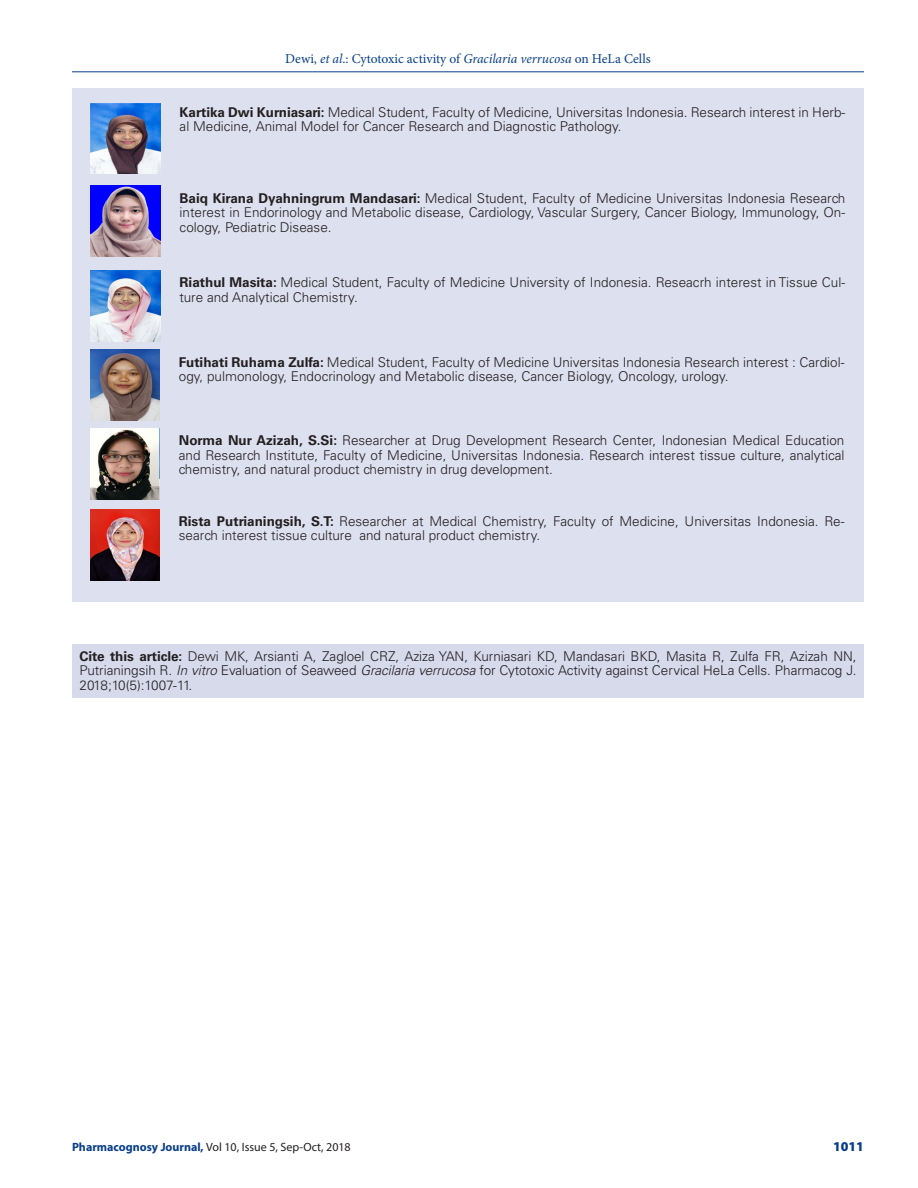
<style>
.page{position:relative;width:918px;height:1188px;background:#fff}
.page>*{position:absolute;margin:0;border:0;box-sizing:border-box;transform-origin:0 0}
.ABS_AU_TX{font:300 13.5px/14.2px "Univers LT Std";color:#231f20}
.ABS_TXT{font:300 13.5px/14.2px "Univers LT Std";letter-spacing:-.005em;color:#231f20;text-align:justify}
.t1{font:13.5px "Minion Pro";color:#083e89}
.t2{font:900 13.5px "Myriad Pro";color:#083e89}
.t3{font:12px "Myriad Pro";color:#231f20}
.s1{font-style:italic}
.s2{font-weight:700}
.s3{font-weight:700;color:#083e89}
</style>
<div class="page">
<hr style="left:72px;top:72px;width:792px;height:1px;background:#083e89">
<div style="left:72px;top:644px;width:792px;height:53px;background:#d6daeb"></div>
<div style="left:72px;top:88px;width:792px;height:513px;background:#dde0ee"></div>
<img style="left:91px;top:103px;width:69px;height:71px">
<img style="left:91px;top:186px;width:69px;height:71px">
<img style="left:91px;top:270px;width:69px;height:71px">
<img style="left:90px;top:350px;width:70px;height:71px">
<img style="left:90px;top:428px;width:70px;height:71px">
<img style="left:90px;top:509px;width:70px;height:71px">
<p class="t1" style="left:285px;top:50px;width:367px">Dewi, <span class="s1">et al</span>.: Cytotoxic activity of <span class="s1">Gracilaria verrucosa</span> on HeLa Cells</p>
<p class="ABS_AU_TX" style="left:180px;top:105px;width:667px"><span class="s2">Kartika Dwi Kurniasari:</span> Medical Student, Faculty of Medicine, Universitas Indonesia. Research interest in Herb&shy;al Medicine, Animal Model for Cancer Research and Diagnostic Pathology.</p>
<p class="ABS_AU_TX" style="left:180px;top:191px;width:667px;text-align:justify"><span class="s2">Baiq Kirana Dyahningrum Mandasari:</span> Medical Student, Faculty of Medicine Universitas Indonesia Research interest in Endorinology and Metabolic disease, Cardiology, Vascular Surgery, Cancer Biology, Immunology, On&shy;cology, Pediatric Disease.</p>
<p class="ABS_AU_TX" style="left:180px;top:276px;width:667px"><span class="s2">Riathul Masita:</span> Medical Student, Faculty of Medicine University of Indonesia. Reseacrh interest in Tissue Cul&shy;ture and Analytical Chemistry.</p>
<p class="ABS_AU_TX" style="left:179px;top:355px;width:667px"><span class="s2">Futihati Ruhama Zulfa:</span> Medical Student, Faculty of Medicine Universitas Indonesia Research interest : Cardiol&shy;ogy, pulmonology, Endocrinology and Metabolic disease, Cancer Biology, Oncology, urology.</p>
<p class="ABS_AU_TX" style="left:179px;top:433px;width:667px;text-align:justify"><span class="s2">Norma Nur Azizah, S.Si:</span> Researcher at Drug Development Research Center, Indonesian Medical Education and Research Institute, Faculty of Medicine, Universitas Indonesia. Research interest tissue culture, analytical chemistry, and natural product chemistry in drug development.</p>
<p class="ABS_AU_TX" style="left:179px;top:514px;width:667px"><span class="s2">Rista Putrianingsih, S.T:</span> Researcher at Medical Chemistry, Faculty of Medicine, Universitas Indonesia. Re&shy;search interest tissue culture and natural product chemistry.</p>
<p class="ABS_TXT" style="left:80px;top:649px;width:779px"><span class="s2">Cite this article:</span> Dewi MK, Arsianti A, Zagloel CRZ, Aziza YAN, Kurniasari KD, Mandasari BKD, Masita R, Zulfa FR, Azizah NN, Putrianingsih R. <span class="s1">In vitro</span> Evaluation of Seaweed <span class="s1">Gracilaria verrucosa</span> for Cytotoxic Activity against Cervical HeLa Cells. Pharmacog J.<br>2018;10(5):1007-11.</p>
<p class="t3" style="left:72px;top:1139px;width:280px"><span class="s3">Pharmacognosy Journal,</span> Vol 10, Issue 5, Sep-Oct, 2018</p>
<p class="t2" style="left:833px;top:1137px;width:32px">1011</p>
</div>
